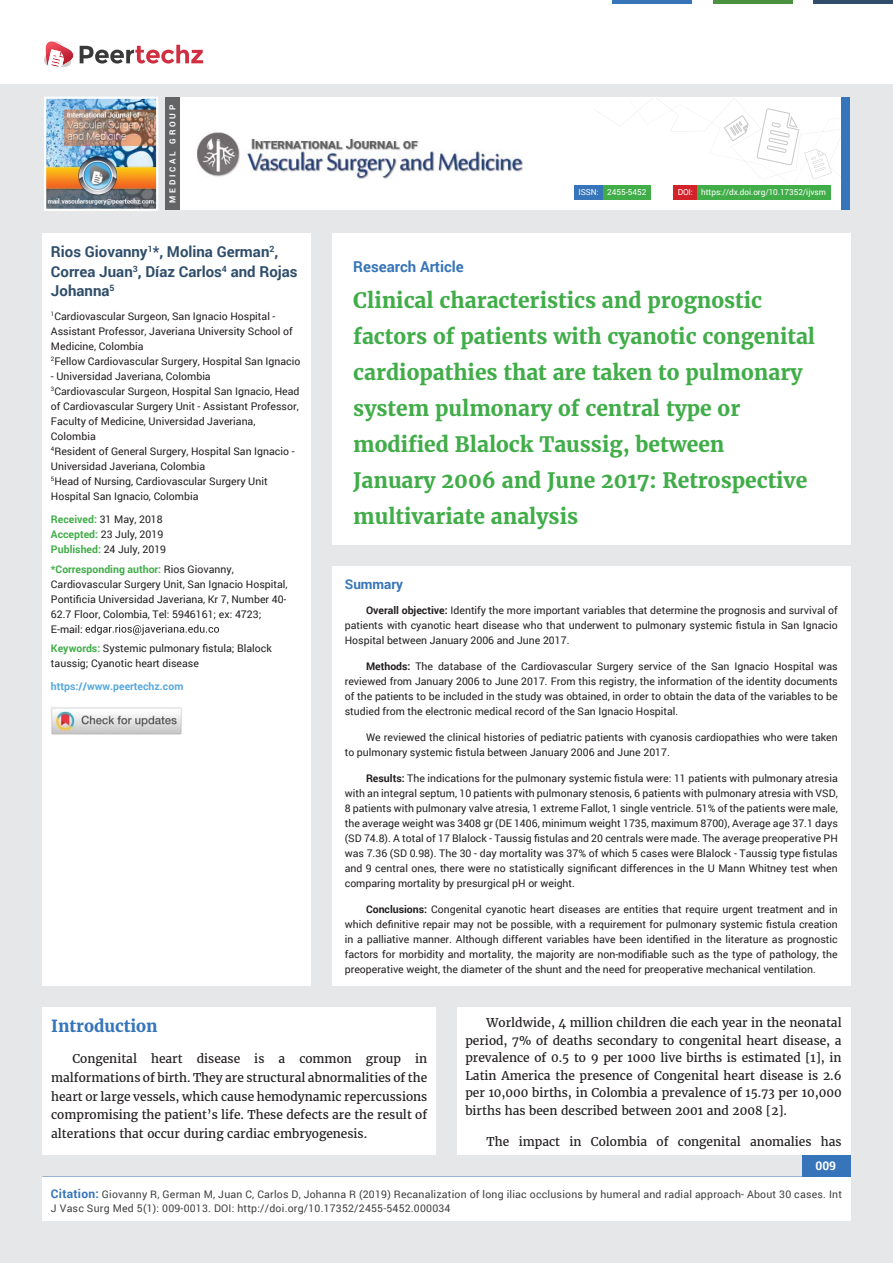
<style>
.page{position:relative;width:893px;height:1263px;background:#e6e7e8}
.page>*{position:absolute;margin:0;border:0;box-sizing:border-box;transform-origin:0 0}
.t1{font:700 21px/36px "Merriweather";color:#41ad49}
.t2{font:700 16.5px "Merriweather";color:#3675b9}
.t3{font:700 15px/19.5px "Roboto";color:#304e6b}
.t4{font:700 15px "Roboto";color:#3675b9}
.t5{font:700 13.5px "Roboto";color:#3675b9}
.t6{font:12px/17.5px "Merriweather";color:#231f20;text-align:justify}
.t7{font:700 12px "Roboto";color:#fff}
.t8{font:10.5px/15px "Roboto";color:#231f20}
.t9{font:10.5px/13.5px "Roboto";letter-spacing:.02em;color:#404041}
.t10{font:700 10.5px "Roboto";color:#56a8dd}
.t11{font:8.25px "Roboto";letter-spacing:-.005em;color:#fff}
.t12{font:700 8.25px "Roboto";letter-spacing:.34em;color:#fff}
.s1{font-weight:700;color:#41ad49}
.s2{font-weight:700}
.s3{font-weight:700;font-size:12px;color:#3675b9}
</style>
<div class="page">
<div style="left:0;top:0;width:893px;height:83px;background:#fff"></div>
<div style="left:165px;top:98px;width:684px;height:112px;background:#fff"></div>
<svg style="left:597px;top:99px;width:244px;height:81px"></svg>
<div style="left:841px;top:98px;width:8px;height:112px;background:#3675b9"></div>
<img style="left:47px;top:100px;width:108px;height:108px">
<div style="left:44px;top:97px;width:114px;height:114px;border:2px solid #fff"></div>
<hr style="left:713px;top:0;width:79px;height:3px;background:#4c9041">
<hr style="left:612px;top:0;width:80px;height:3px;background:#3675b9">
<hr style="left:813px;top:0;width:80px;height:3px;background:#304e6b">
<div style="left:802px;top:1154px;width:48px;height:56px;background:#3675b9"></div>
<div style="left:42px;top:1177px;width:808px;height:43px;background:#fff"></div>
<svg style="left:44px;top:41px;width:159px;height:27px"></svg>
<div style="left:697px;top:185px;width:133px;height:15px;background:#41ad49"></div>
<div style="left:673px;top:185px;width:24px;height:15px;background:#d2232a"></div>
<div style="left:602px;top:186px;width:49px;height:14px;background:#41ad49"></div>
<div style="left:574px;top:185px;width:29px;height:15px;background:#3675b9"></div>
<img style="left:197px;top:132px;width:326px;height:47px">
<div style="left:165px;top:98px;width:15px;height:112px;background:#636466"></div>
<div style="left:332px;top:566px;width:518px;height:420px;background:#fff"></div>
<div style="left:332px;top:233px;width:518px;height:312px;background:#fff"></div>
<div style="left:42px;top:233px;width:269px;height:753px;background:#fff"></div>
<svg style="left:85px;top:625px;width:134px;height:10px"></svg>
<div style="left:43px;top:1007px;width:393px;height:147px;background:#fff"></div>
<div style="left:457px;top:1007px;width:393px;height:147px;background:#fff"></div>
<img style="left:51px;top:707px;width:131px;height:28px">
<p class="t12" style="left:167px;top:203px;width:100px;rotate:-90deg">MEDICAL GROUP</p>
<h3 class="t3" style="left:51px;top:242px;width:248px">Rios Giovanny<sup>1</sup>*, Molina German<sup>2</sup>,<br>Correa Juan<sup>3</sup>, Díaz Carlos<sup>4</sup> and Rojas<br>Johanna<sup>5</sup></h3>
<p class="t8" style="left:51px;top:308px;width:251px"><sup>1</sup>Cardiovascular Surgeon, San Ignacio Hospital - Assistant Professor, Javeriana University School of Medicine, Colombia<br><sup>2</sup>Fellow Cardiovascular Surgery, Hospital San Ignacio</p>
<p class="t8" style="left:51px;top:368px;width:250px">- Universidad Javeriana, Colombia<br><sup>3</sup>Cardiovascular Surgeon, Hospital San Ignacio, Head of Cardiovascular Surgery Unit - Assistant Professor, Faculty of Medicine, Universidad Javeriana, Colombia<br><sup>4</sup>Resident of General Surgery, Hospital San Ignacio - Universidad Javeriana, Colombia<br><sup>5</sup>Head of Nursing, Cardiovascular Surgery Unit Hospital San Ignacio, Colombia</p>
<p class="t8" style="left:51px;top:512px;width:117px"><span class="s1">Received:</span> 31 May, 2018<br><span class="s1">Accepted:</span> 23 July, 2019<br><span class="s1">Published:</span> 24 July, 2019</p>
<p class="t8" style="left:51px;top:561px;width:238px"><span class="s1">*Corresponding author:</span> Rios Giovanny, Cardiovascular Surgery Unit, San Ignacio Hospital, Pontificia Universidad Javeriana, Kr 7, Number 40- 62.7 Floor, Colombia, Tel: 5946161; ex: 4723; E-mail:</p>
<p class="t8" style="left:51px;top:640px;width:222px"><span class="s1">Keywords:</span> Systemic pulmonary fistula; Blalock taussig; Cyanotic heart disease</p>
<p class="t10" style="left:51px;top:679px;width:134px">https://www.peertechz.com</p>
<p class="t11" style="left:578px;top:187px;width:70px">ISSN: 2455-5452</p>
<p class="t11" style="left:678px;top:186px;width:150px">DOI: https://dx.doi.org/10.17352/ijvsm</p>
<h3 class="t4" style="left:353px;top:256px;width:112px">Research Article</h3>
<p class="t1" style="left:353px;top:282px;width:463px">Clinical characteristics and prognostic factors of patients with cyanotic congenital cardiopathies that are taken to pulmonary system pulmonary of central type or modified Blalock Taussig, between<br>January 2006 and June 2017: Retrospective multivariate analysis</p>
<p class="t5" style="left:345px;top:575px;width:60px">Summary</p>
<p class="t8" style="left:345px;top:602px;width:494px;text-align:justify;text-indent:21px"><span class="s2">Overall objective:</span> Identify the more important variables that determine the prognosis and survival of patients with cyanotic heart disease who that underwent to pulmonary systemic fistula in San Ignacio Hospital between January 2006 and June 2017.</p>
<p class="t8" style="left:345px;top:658px;width:494px;text-align:justify;text-indent:21px"><span class="s2">Methods:</span> The database of the Cardiovascular Surgery service of the San Ignacio Hospital was reviewed from January 2006 to June 2017. From this registry, the information of the identity documents of the patients to be included in the study was obtained, in order to obtain the data of the variables to be studied from the electronic medical record of the San Ignacio Hospital.</p>
<p class="t8" style="left:345px;top:729px;width:494px;text-indent:21px">We reviewed the clinical histories of pediatric patients with cyanosis cardiopathies who were taken to pulmonary systemic fistula between January 2006 and June 2017.</p>
<p class="t8" style="left:345px;top:770px;width:494px;text-align:justify;text-indent:21px"><span class="s2">Results:</span> The indications for the pulmonary systemic fistula were: 11 patients with pulmonary atresia with an integral septum, 10 patients with pulmonary stenosis, 6 patients with pulmonary atresia with VSD, 8 patients with pulmonary valve atresia, 1 extreme Fallot, 1 single ventricle. 51% of the patients were male, the average weight was 3408 gr (DE 1406, minimum weight 1735, maximum 8700), Average age 37.1 days (SD 74.8). A total of 17 Blalock - Taussig fistulas and 20 centrals were made. The average preoperative PH was 7.36 (SD 0.98). The 30 - day mortality was 37% of which 5 cases were Blalock - Taussig type fistulas and 9 central ones, there were no statistically significant differences in the U Mann Whitney test when comparing mortality by presurgical pH or weight.</p>
<p class="t8" style="left:345px;top:901px;width:494px;text-align:justify;text-indent:21px"><span class="s2">Conclusions:</span> Congenital cyanotic heart diseases are entities that require urgent treatment and in which definitive repair may not be possible, with a requirement for pulmonary systemic fistula creation in a palliative manner. Although different variables have been identified in the literature as prognostic factors for morbidity and mortality, the majority are non-modifiable such as the type of pathology, the preoperative weight, the diameter of the shunt and the need for preoperative mechanical ventilation.</p>
<h2 class="t2" style="left:51px;top:1015px;width:108px">Introduction</h2>
<p class="t6" style="left:51px;top:1050px;width:378px;line-height:18.8px;text-indent:21px">Congenital heart disease is a common group in malformations of birth. They are structural abnormalities of the heart or large vessels, which cause hemodynamic repercussions compromising the patient’s life. These defects are the result of alterations that occur during cardiac embryogenesis.</p>
<p class="t6" style="left:465px;top:1014px;width:378px;text-indent:21px">Worldwide, 4 million children die each year in the neonatal period, 7% of deaths secondary to congenital heart disease, a prevalence of 0.5 to 9 per 1000 live births is estimated [1], in Latin America the presence of Congenital heart disease is 2.6 per 10,000 births, in Colombia a prevalence of 15.73 per 10,000 births has been described between 2001 and 2008 [2].</p>
<p class="t6" style="left:487px;top:1133px;width:357px">The impact in Colombia of congenital anomalies has</p>
<p class="t7" style="left:815px;top:1158px;width:22px">009</p>
<p class="t9" style="left:51px;top:1188px;width:792px"><span class="s3">Citation:</span> Giovanny R, German M, Juan C, Carlos D, Johanna R (2019) Recanalization of long iliac occlusions by humeral and radial approach- About 30 cases. Int<br>J Vasc Surg Med 5(1): 009-0013. DOI: http://doi.org/10.17352/2455-5452.000034</p>
</div>
